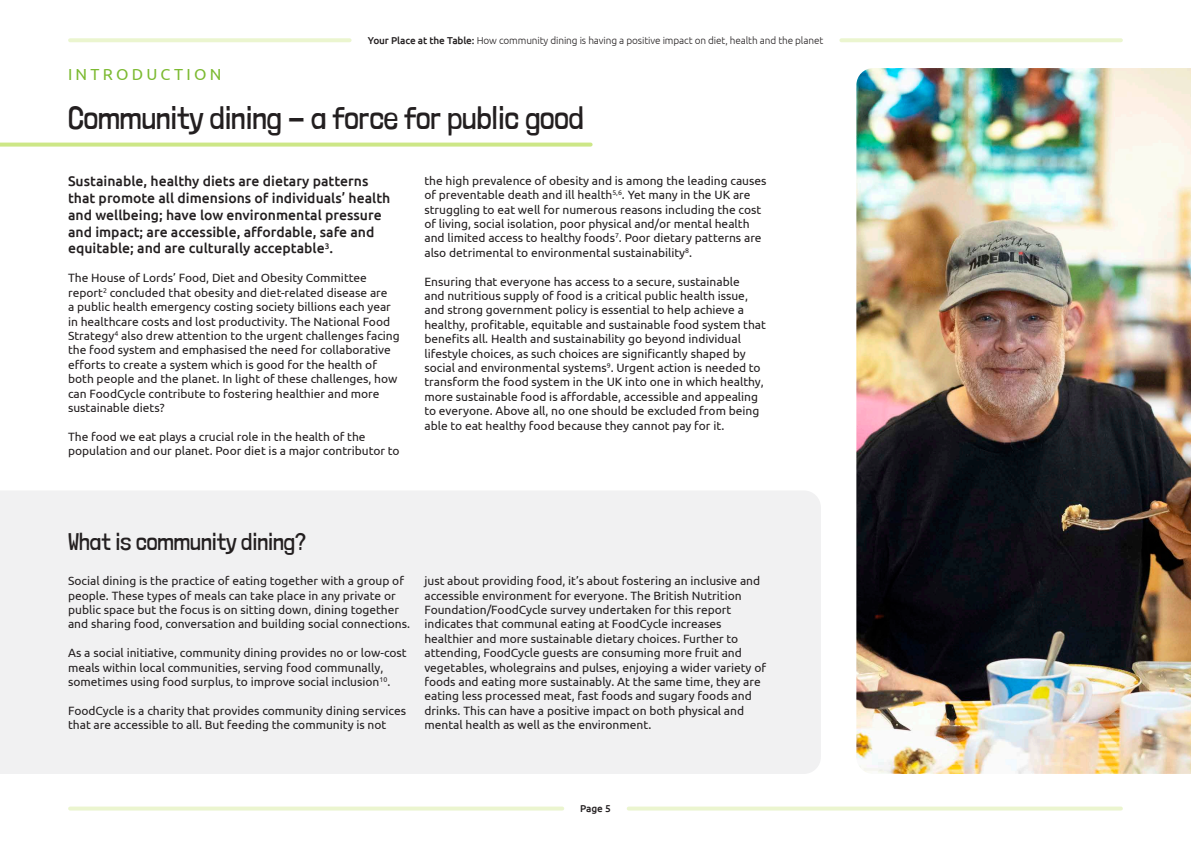
<style>
.page{position:relative;width:1191px;height:842px;background:#fff}
.page>*{position:absolute;margin:0;border:0;box-sizing:border-box;transform-origin:0 0}
.t1{font:300 32px "Londrina Solid";color:#231f20}
.t2{font:300 24px "Londrina Solid";color:#231f20}
.t3{font:16px "Ubuntu";letter-spacing:.205em;color:#7cba31}
.t4{font:500 14px/16.8px "Ubuntu";color:#231f20}
.t5{font:12px/14.4px "Ubuntu";color:#231f20}
.t6{font:300 10px "Ubuntu";letter-spacing:-.01em;color:#231f20}
.t7{font:500 10px "Ubuntu";color:#231f20}
.s1{font-weight:500}
</style>
<div class="page">
<div style="left:0;top:491px;width:821px;height:283px;background:#f1f1f2"></div>
<svg style="left:0;top:143px;width:590px;height:4px;background:#d2e993"></svg>
<img style="left:856px;top:68px;width:335px;height:706px">
<svg style="left:70px;top:806px;width:492px;height:4px;background:#edf6d5"></svg>
<svg style="left:70px;top:38px;width:279px;height:4px"></svg>
<svg style="left:628px;top:806px;width:493px;height:4px;background:#edf6d5"></svg>
<svg style="left:841px;top:38px;width:280px;height:4px"></svg>
<p class="t6" style="left:368px;top:34px;width:457px"><span class="s1">Your Place at the Table:</span> How community dining is having a positive impact on diet, health and the planet</p>
<h3 class="t3" style="left:68px;top:65px;width:155px">INTRODUCTION</h3>
<h1 class="t1" style="left:68px;top:100px;width:517px">Community dining - a force for public good</h1>
<p class="t4" style="left:68px;top:172px;width:324px">Sustainable, healthy diets are dietary patterns that promote all dimensions of individuals’ health and wellbeing; have low environmental pressure and impact; are accessible, affordable, safe and equitable; and are culturally acceptable<sup>3</sup>.</p>
<p class="t5" style="left:68px;top:270px;width:333px">The House of Lords’ Food, Diet and Obesity Committee report<sup>2</sup> concluded that obesity and diet-related disease are<br>a public health emergency costing society billions each year in healthcare costs and lost productivity. The National Food Strategy<sup>4</sup> also drew attention to the urgent challenges facing the food system and emphasised the need for collaborative efforts to create a system which is good for the health of both people and the planet. In light of these challenges, how can FoodCycle contribute to fostering healthier and more sustainable diets?</p>
<p class="t5" style="left:68px;top:429px;width:333px">The food we eat plays a crucial role in the health of the population and our planet. Poor diet is a major contributor to</p>
<p class="t5" style="left:424px;top:173px;width:344px">the high prevalence of obesity and is among the leading causes of preventable death and ill health<sup>5,6</sup>. Yet many in the UK are struggling to eat well for numerous reasons including the cost of living, social isolation, poor physical and/or mental health and limited access to healthy foods<sup>7</sup>. Poor dietary patterns are also detrimental to environmental sustainability<sup>8</sup>.</p>
<p class="t5" style="left:424px;top:274px;width:343px">Ensuring that everyone has access to a secure, sustainable<br>and nutritious supply of food is a critical public health issue, and strong government policy is essential to help achieve a healthy, profitable, equitable and sustainable food system that benefits all. Health and sustainability go beyond individual lifestyle choices, as such choices are significantly shaped by social and environmental systems<sup>9</sup>. Urgent action is needed to transform the food system in the UK into one in which healthy, more sustainable food is affordable, accessible and appealing to everyone. Above all, no one should be excluded from being able to eat healthy food because they cannot pay for it.</p>
<h2 class="t2" style="left:68px;top:527px;width:239px">What is community dining?</h2>
<p class="t5" style="left:68px;top:573px;width:343px">Social dining is the practice of eating together with a group of people. These types of meals can take place in any private or public space but the focus is on sitting down, dining together and sharing food, conversation and building social connections.</p>
<p class="t5" style="left:68px;top:645px;width:340px">As a social initiative, community dining provides no or low-cost meals within local communities, serving food communally, sometimes using food surplus, to improve social inclusion<sup>10</sup>.</p>
<p class="t5" style="left:68px;top:703px;width:340px">FoodCycle is a charity that provides community dining services that are accessible to all. But feeding the community is not</p>
<p class="t5" style="left:424px;top:573px;width:343px">just about providing food, it’s about fostering an inclusive and accessible environment for everyone. The British Nutrition Foundation/FoodCycle survey undertaken for this report indicates that communal eating at FoodCycle increases healthier and more sustainable dietary choices. Further to attending, FoodCycle guests are consuming more fruit and vegetables, wholegrains and pulses, enjoying a wider variety of foods and eating more sustainably. At the same time, they are eating less processed meat, fast foods and sugary foods and drinks. This can have a positive impact on both physical and mental health as well as the environment.</p>
<p class="t7" style="left:580px;top:802px;width:32px">Page 5</p>
</div>
